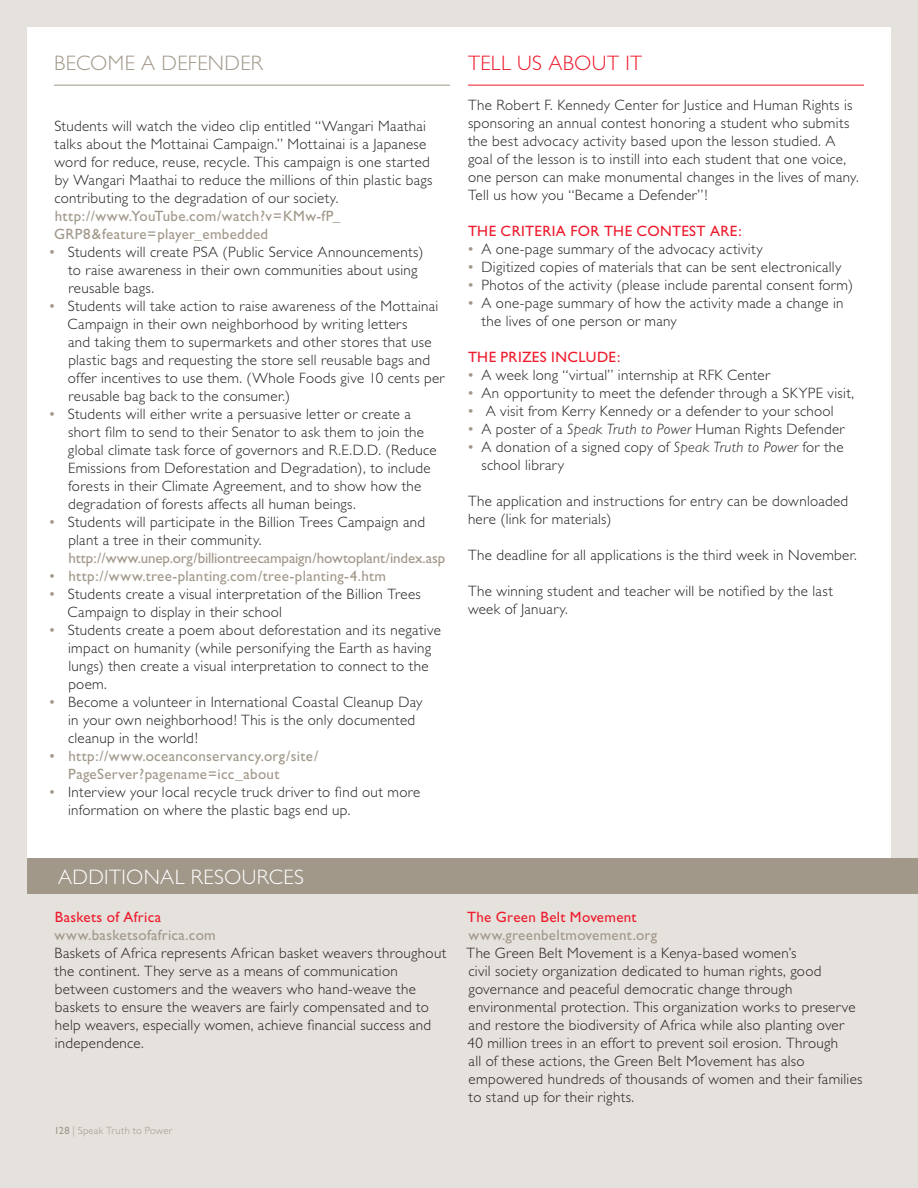
<style>
.page{position:relative;width:918px;height:1188px;background:#e5e2dd}
.page>*{position:absolute;margin:0;border:0;box-sizing:border-box;transform-origin:0 0}
.white_subheading{font:300 21px "Gill Sans";letter-spacing:.015em;color:#fff}
.white_subheading-2{font:300 21px "Gill Sans";letter-spacing:.015em;color:#a1988a}
.white_subheading-3{font:300 21px "Gill Sans";letter-spacing:.015em;color:#ee1b2c}
.bullets{font:300 15px/18px "Gill Sans";letter-spacing:.02em;color:#231f20}
._1st_paragraph_body{font:300 15px/18px "Gill Sans";letter-spacing:.02em;color:#231f20}
.bullets-2{font:15px/18px "Gill Sans";letter-spacing:.02em;color:#a1988a}
.resource_name{font:15px/18px "Gill Sans";letter-spacing:.02em;color:#a1988a}
._1st_paragraph_body-2{font:15px/18px "Gill Sans";letter-spacing:.02em;color:#a1988a}
._1st_paragraph_body-3{font:15px "Gill Sans";letter-spacing:.025em;color:#ee1b2c}
.t1{font:300 10.5px "Gill Sans";letter-spacing:.025em;color:#a1988a}
.s1{font-weight:400;color:#a1988a}
.s2{font-style:italic}
.s3{color:#ee1b2c}
.s4{font-weight:400}
</style>
<div class="page">
<div style="left:27px;top:27px;width:864px;height:834px;background:#fff"></div>
<div style="left:27px;top:859px;width:891px;height:35px;background:#a1988a"></div>
<hr style="left:468px;top:85px;width:396px;height:1px;background:#ee1b2c">
<hr style="left:54px;top:85px;width:396px;height:1px;background:#a1988a">
<p class="white_subheading-2" style="left:54px;top:51px;width:210px">BECOME A DEFENDER</p>
<p class="_1st_paragraph_body" style="left:54px;top:117px;width:380px">Students will watch the video clip entitled “Wangari Maathai talks about the Mottainai Campaign.” Mottainai is a Japanese word for reduce, reuse, recycle. This campaign is one started by Wangari Maathai to reduce the millions of thin plastic bags contributing to the degradation of our society.</p>
<p class="_1st_paragraph_body-2" style="left:54px;top:207px;width:288px">http://www.YouTube.com/watch?v=KMw-fP_<br>GRP8&amp;feature=player_embedded</p>
<p class="bullets" style="left:68px;top:243px;width:357px;text-indent:-18px"><span class="s1">•</span> Students will create PSA (Public Service Announcements) to raise awareness in their own communities about using reusable bags.</p>
<p class="bullets" style="left:68px;top:297px;width:379px;text-indent:-18px"><span class="s1">•</span> Students will take action to raise awareness of the Mottainai Campaign in their own neighborhood by writing letters<br>and taking them to supermarkets and other stores that use plastic bags and requesting the store sell reusable bags and offer incentives to use them. (Whole Foods give 10 cents per reusable bag back to the consumer.)</p>
<p class="bullets" style="left:68px;top:405px;width:370px;text-indent:-18px"><span class="s1">•</span> Students will either write a persuasive letter or create a short film to send to their Senator to ask them to join the global climate task force of governors and R.E.D.D. (Reduce Emissions from Deforestation and Degradation), to include forests in their Climate Agreement, and to show how the degradation of forests affects all human beings.</p>
<p class="bullets" style="left:68px;top:513px;width:378px;text-indent:-19px"><span class="s1">•</span> Students will participate in the Billion Trees Campaign and plant a tree in their community. <span class="s1">http://www.unep.org/billiontreecampaign/howtoplant/index.asp</span></p>
<p class="bullets-2" style="left:50px;top:567px;width:338px">• http://www.tree-planting.com/tree-planting-4.htm</p>
<p class="bullets" style="left:68px;top:585px;width:355px;text-indent:-18px"><span class="s1">•</span> Students create a visual interpretation of the Billion Trees<br>Campaign to display in their school</p>
<p class="bullets" style="left:68px;top:621px;width:374px;text-indent:-19px"><span class="s1">•</span> Students create a poem about deforestation and its negative impact on humanity (while personifying the Earth as having lungs) then create a visual interpretation to connect to the poem.</p>
<p class="bullets" style="left:68px;top:693px;width:356px;text-indent:-18px"><span class="s1">•</span> Become a volunteer in International Coastal Cleanup Day in your own neighborhood! This is the only documented cleanup in the world!</p>
<p class="bullets-2" style="left:68px;top:747px;width:252px;text-indent:-19px">• http://www.oceanconservancy.org/site/<br>PageServer?pagename=icc_about</p>
<p class="bullets" style="left:68px;top:783px;width:354px;text-indent:-19px"><span class="s1">•</span> Interview your local recycle truck driver to find out more information on where the plastic bags end up.</p>
<p class="white_subheading-3" style="left:468px;top:51px;width:176px">TELL US ABOUT IT</p>
<p class="_1st_paragraph_body" style="left:468px;top:97px;width:392px">The Robert F. Kennedy Center for Justice and Human Rights is sponsoring an annual contest honoring a student who submits the best advocacy activity based upon the lesson studied. A goal of the lesson is to instill into each student that one voice, one person can make monumental changes in the lives of many.<br>Tell us how you “Became a Defender”!</p>
<p class="_1st_paragraph_body-3" style="left:468px;top:223px;width:275px">THE CRITERIA FOR THE CONTEST ARE:</p>
<p class="bullets" style="left:468px;top:241px;width:296px"><span class="s1">•</span> A one-page summary of the advocacy activity</p>
<p class="bullets" style="left:468px;top:259px;width:375px"><span class="s1">•</span> Digitized copies of materials that can be sent electronically</p>
<p class="bullets" style="left:468px;top:277px;width:387px"><span class="s1">•</span> Photos of the activity (please include parental consent form)</p>
<p class="bullets" style="left:482px;top:295px;width:364px;text-indent:-14px"><span class="s1">•</span> A one-page summary of how the activity made a change in the lives of one person or many</p>
<p class="_1st_paragraph_body-3" style="left:468px;top:349px;width:154px">THE PRIZES INCLUDE:</p>
<p class="bullets" style="left:468px;top:367px;width:304px"><span class="s1">•</span> A week long “virtual” internship at RFK Center</p>
<p class="bullets" style="left:468px;top:385px;width:388px"><span class="s1">•</span> An opportunity to meet the defender through a SKYPE visit,</p>
<p class="bullets" style="left:468px;top:403px;width:367px"><span class="s1">•</span> A visit from Kerry Kennedy or a defender to your school</p>
<p class="bullets" style="left:468px;top:421px;width:378px"><span class="s1">•</span> A poster of a <span class="s2">Speak Truth to Power</span> Human Rights Defender</p>
<p class="bullets" style="left:482px;top:439px;width:364px;text-indent:-14px"><span class="s1">•</span> A donation of a signed copy of <span class="s2">Speak Truth to Power</span> for the school library</p>
<p class="_1st_paragraph_body" style="left:468px;top:493px;width:382px">The application and instructions for entry can be downloaded here (link for materials)</p>
<p class="_1st_paragraph_body" style="left:468px;top:547px;width:390px">The deadline for all applications is the third week in November.</p>
<p class="_1st_paragraph_body" style="left:468px;top:583px;width:366px">The winning student and teacher will be notified by the last week of January.</p>
<p class="white_subheading" style="left:58px;top:865px;width:247px">ADDITIONAL RESOURCES</p>
<p class="resource_name" style="left:55px;top:908px;width:163px"><span class="s3">Baskets of Africa </span>www.basketsofafrica.com</p>
<p class="_1st_paragraph_body" style="left:55px;top:944px;width:393px">Baskets of Africa represents African basket weavers throughout the continent. They serve as a means of communication between customers and the weavers who hand-weave the baskets to ensure the weavers are fairly compensated and to help weavers, especially women, achieve financial success and independence.</p>
<p class="t1" style="left:54px;top:1125px;width:120px"><span class="s4">128</span> | Speak Truth to Power</p>
<p class="resource_name" style="left:467px;top:908px;width:192px"><span class="s3">The Green Belt Movement </span>www.greenbeltmovement.org</p>
<p class="_1st_paragraph_body" style="left:467px;top:944px;width:397px">The Green Belt Movement is a Kenya-based women’s<br>civil society organization dedicated to human rights, good governance and peaceful democratic change through environmental protection. This organization works to preserve and restore the biodiversity of Africa while also planting over<br>40 million trees in an effort to prevent soil erosion. Through<br>all of these actions, the Green Belt Movement has also empowered hundreds of thousands of women and their families to stand up for their rights.</p>
</div>
